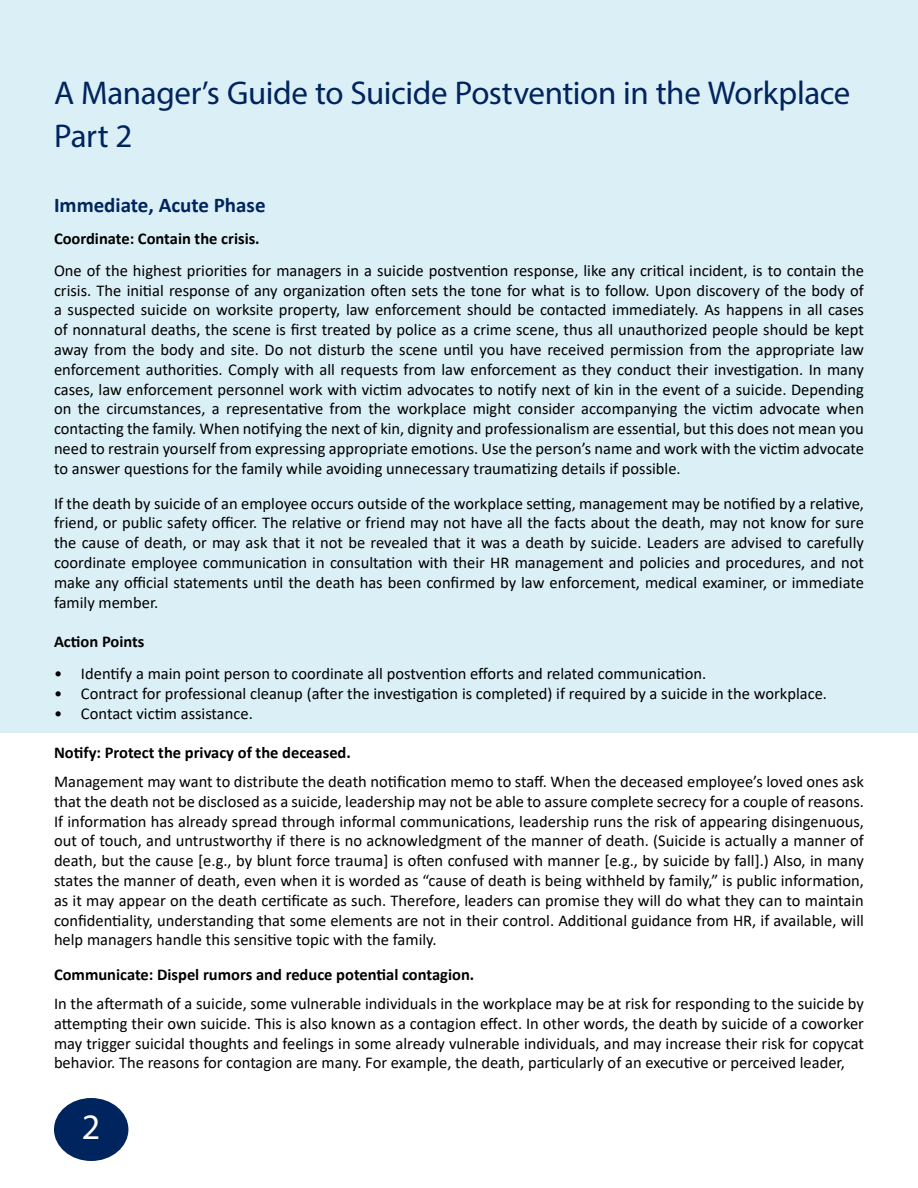
<style>
.page{position:relative;width:918px;height:1188px;background:#fff}
.page>*{position:absolute;margin:0;border:0;box-sizing:border-box;transform-origin:0 0}
.t1{font:36px "Myriad Pro";color:#fff}
.t2{font:33px/43.2px "Myriad Pro";letter-spacing:-.01em;color:#00245d}
.t3{font:700 21px "Calibri";color:#00245d}
.t4{font:16.5px/19.8px "Calibri";color:#000;text-align:justify}
.t5{font:700 16.5px "Calibri";color:#000}
</style>
<div class="page">
<div style="left:1px;top:0;width:917px;height:733px;background:#dbeff6"></div>
<div style="left:54px;top:1098px;width:74px;height:63px;background:#00245d;border-radius:50%"></div>
<h2 class="t2" style="left:54px;top:71px;width:798px">A Manager’s Guide to Suicide Postvention in the Workplace<br>Part 2</h2>
<p class="t3" style="left:54px;top:190px;width:213px">Immediate, Acute Phase</p>
<p class="t5" style="left:54px;top:227px;width:207px">Coordinate: Contain the crisis.</p>
<p class="t4" style="left:54px;top:260px;width:812px">One of the highest priorities for managers in a suicide postvention response, like any critical incident, is to contain the crisis. The initial response of any organization often sets the tone for what is to follow. Upon discovery of the body of a suspected suicide on worksite property, law enforcement should be contacted immediately. As happens in all cases of nonnatural deaths, the scene is first treated by police as a crime scene, thus all unauthorized people should be kept away from the body and site. Do not disturb the scene until you have received permission from the appropriate law enforcement authorities. Comply with all requests from law enforcement as they conduct their investigation. In many cases, law enforcement personnel work with victim advocates to notify next of kin in the event of a suicide. Depending on the circumstances, a representative from the workplace might consider accompanying the victim advocate when contacting the family. When notifying the next of kin, dignity and professionalism are essential, but this does not mean you need to restrain yourself from expressing appropriate emotions. Use the person’s name and work with the victim advocate to answer questions for the family while avoiding unnecessary traumatizing details if possible.</p>
<p class="t4" style="left:54px;top:493px;width:812px">If the death by suicide of an employee occurs outside of the workplace setting, management may be notified by a relative, friend, or public safety officer. The relative or friend may not have all the facts about the death, may not know for sure the cause of death, or may ask that it not be revealed that it was a death by suicide. Leaders are advised to carefully coordinate employee communication in consultation with their HR management and policies and procedures, and not make any official statements until the death has been confirmed by law enforcement, medical examiner, or immediate family member.</p>
<p class="t5" style="left:54px;top:630px;width:92px">Action Points</p>
<p class="t4" style="left:54px;top:663px;width:654px">• Identify a main point person to coordinate all postvention efforts and related communication.</p>
<p class="t4" style="left:54px;top:683px;width:775px">• Contract for professional cleanup (after the investigation is completed) if required by a suicide in the workplace.</p>
<p class="t4" style="left:54px;top:703px;width:200px">• Contact victim assistance.</p>
<p class="t5" style="left:54px;top:741px;width:298px">Notify: Protect the privacy of the deceased.</p>
<p class="t4" style="left:54px;top:771px;width:812px">Management may want to distribute the death notification memo to staff. When the deceased employee’s loved ones ask that the death not be disclosed as a suicide, leadership may not be able to assure complete secrecy for a couple of reasons.<br>If information has already spread through informal communications, leadership runs the risk of appearing disingenuous, out of touch, and untrustworthy if there is no acknowledgment of the manner of death. (Suicide is actually a manner of death, but the cause [e.g., by blunt force trauma] is often confused with manner [e.g., by suicide by fall].) Also, in many states the manner of death, even when it is worded as “cause of death is being withheld by family,” is public information, as it may appear on the death certificate as such. Therefore, leaders can promise they will do what they can to maintain confidentiality, understanding that some elements are not in their control. Additional guidance from HR, if available, will help managers handle this sensitive topic with the family.</p>
<p class="t5" style="left:54px;top:963px;width:422px">Communicate: Dispel rumors and reduce potential contagion.</p>
<p class="t4" style="left:54px;top:993px;width:812px">In the aftermath of a suicide, some vulnerable individuals in the workplace may be at risk for responding to the suicide by attempting their own suicide. This is also known as a contagion effect. In other words, the death by suicide of a coworker may trigger suicidal thoughts and feelings in some already vulnerable individuals, and may increase their risk for copycat behavior. The reasons for contagion are many. For example, the death, particularly of an executive or perceived leader,</p>
<h1 class="t1" style="left:82px;top:1104px;width:20px">2</h1>
</div>
